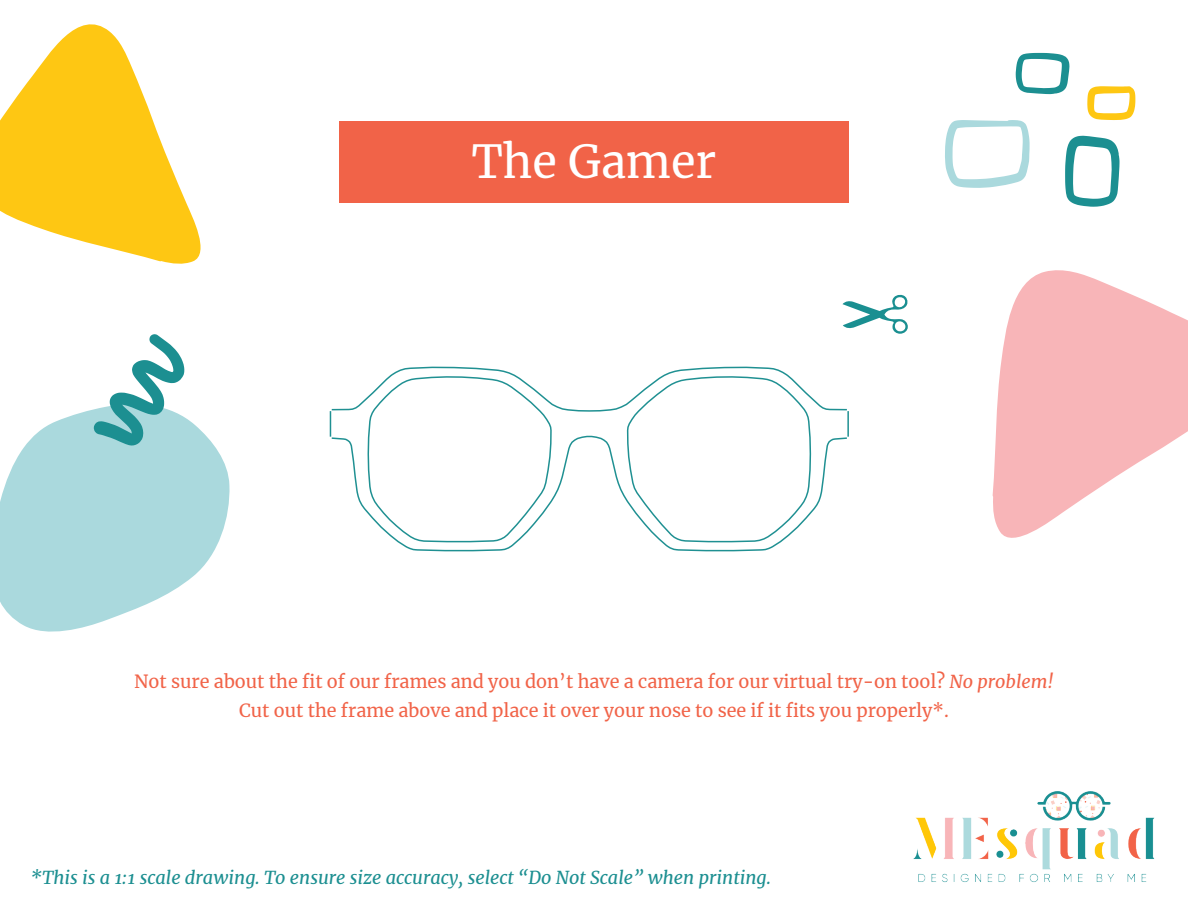
<style>
.page{position:relative;width:1188px;height:918px;background:#fff}
.page>*{position:absolute;margin:0;border:0;box-sizing:border-box;transform-origin:0 0}
.t1{font:45px "Merriweather";color:#fff}
.t2{font:18px "Merriweather";color:#f16348}
.t3{font:italic 18px "Merriweather";color:#1c8f91}
.s1{font-style:italic}
</style>
<div class="page">
<img style="left:913px;top:791px;width:242px;height:92px">
<svg style="left:0;top:409px;width:230px;height:223px;fill:#aad9dd"></svg>
<svg style="left:992px;top:270px;width:196px;height:268px;fill:#f8b5b8"></svg>
<svg style="left:1087px;top:86px;width:48px;height:34px"></svg>
<svg style="left:945px;top:120px;width:85px;height:68px"></svg>
<svg style="left:1065px;top:136px;width:55px;height:71px"></svg>
<svg style="left:1016px;top:53px;width:54px;height:41px"></svg>
<svg style="left:0;top:24px;width:201px;height:240px;fill:#fec713"></svg>
<div style="left:339px;top:121px;width:510px;height:81px;background:#f16348"></div>
<svg style="left:94px;top:334px;width:90px;height:112px"></svg>
<svg style="left:842px;top:294px;width:66px;height:40px"></svg>
<svg style="left:329px;top:366px;width:520px;height:186px"></svg>
<p class="t1" style="left:472px;top:130px;width:246px">The Gamer</p>
<p class="t2" style="left:134px;top:669px;width:921px">Not sure about the fit of our frames and you don’t have a camera for our virtual try-on tool? <span class="s1">No problem!</span></p>
<p class="t2" style="left:239px;top:698px;width:711px">Cut out the frame above and place it over your nose to see if it fits you properly*.</p>
<p class="t3" style="left:30px;top:865px;width:743px">*This is a 1:1 scale drawing. To ensure size accuracy, select “Do Not Scale” when printing.</p>
</div>
